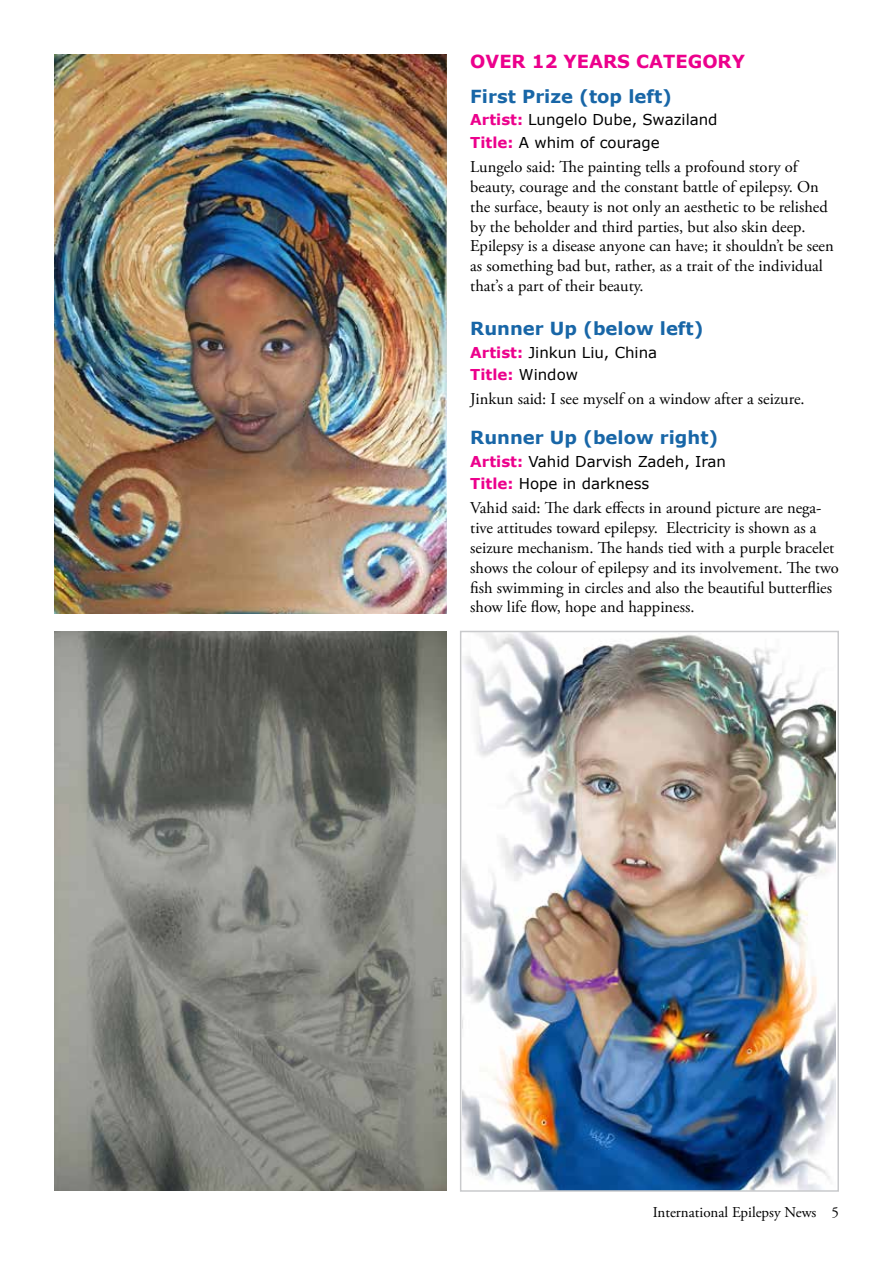
<style>
.page{position:relative;width:893px;height:1263px;background:#fff}
.page>*{position:absolute;margin:0;border:0;box-sizing:border-box;transform-origin:0 0}
.t1{font:700 18px "Verdana";color:#1866a7}
.t2{font:700 18px "Verdana";color:#ec008c}
.t3{font:16.5px/19.8px "Adobe Garamond Pro";color:#000}
.t4{font:15px/22.5px "Verdana";color:#000}
.t5{font:15px "Adobe Garamond Pro";color:#000}
.s1{font-weight:700;color:#ec008c}
</style>
<div class="page">
<img style="left:54px;top:631px;width:392px;height:560px">
<img style="left:54px;top:54px;width:392px;height:559px">
<img style="left:463px;top:634px;width:373px;height:555px">
<div style="left:460px;top:631px;width:379px;height:561px;border:2px solid #c9cacc"></div>
<p class="t2" style="left:470px;top:48px;width:276px">OVER 12 YEARS CATEGORY</p>
<p class="t1" style="left:470px;top:84px;width:203px">First Prize (top left)</p>
<p class="t4" style="left:470px;top:109px;width:249px"><span class="s1">Artist:</span> Lungelo Dube, Swaziland<br><span class="s1">Title:</span> A whim of courage</p>
<p class="t3" style="left:470px;top:158px;width:365px">Lungelo said: The painting tells a profound story of beauty, courage and the constant battle of epilepsy. On the surface, beauty is not only an aesthetic to be relished by the beholder and third parties, but also skin deep.<br>Epilepsy is a disease anyone can have; it shouldn’t be seen as something bad but, rather, as a trait of the individual that’s a part of their beauty.</p>
<p class="t1" style="left:470px;top:316px;width:235px">Runner Up (below left)</p>
<p class="t4" style="left:470px;top:341px;width:188px"><span class="s1">Artist:</span> Jinkun Liu, China<br><span class="s1">Title:</span> Window</p>
<p class="t3" style="left:470px;top:390px;width:336px">Jinkun said: I see myself on a window after a seizure.</p>
<p class="t1" style="left:470px;top:425px;width:250px">Runner Up (below right)</p>
<p class="t4" style="left:470px;top:450px;width:257px"><span class="s1">Artist:</span> Vahid Darvish Zadeh, Iran<br><span class="s1">Title:</span> Hope in darkness</p>
<p class="t3" style="left:470px;top:499px;width:370px">Vahid said: The dark effects in around picture are nega&shy;tive attitudes toward epilepsy. Electricity is shown as a seizure mechanism. The hands tied with a purple bracelet shows the colour of epilepsy and its involvement. The two fish swimming in circles and also the beautiful butterflies show life flow, hope and happiness.</p>
<p class="t5" style="left:653px;top:1203px;width:188px">International Epilepsy News 5</p>
</div>
